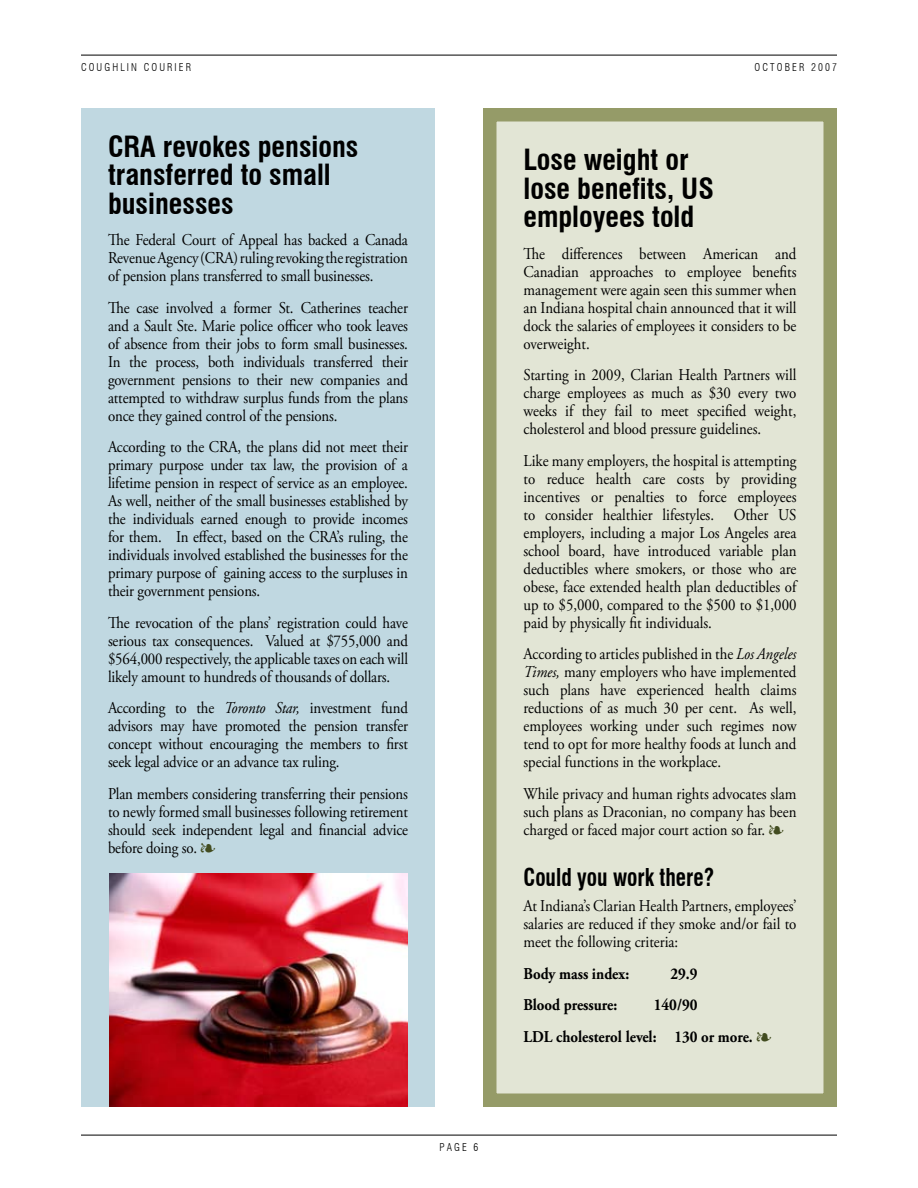
<style>
.page{position:relative;width:918px;height:1188px;background:#fff}
.page>*{position:absolute;margin:0;border:0;box-sizing:border-box;transform-origin:0 0}
.t1{font:700 condensed 28.5px/28.5px "Swiss 721 BT";color:#000}
.t2{font:700 condensed 24px "Swiss 721 BT";color:#000;scale:.9 1}
.t3{font:16.5px/18px "Adobe Garamond Pro";letter-spacing:-.01em;color:#000;text-align:justify;scale:.9 1}
.t4{font:700 16.5px/31.5px "Adobe Garamond Pro";color:#000;scale:.9 1}
.t5{font:300 condensed 10.5px "Swiss 721 BT";letter-spacing:.2em;color:#000}
.s1{font-style:italic}
.s2{color:#424c20}
</style>
<div class="page">
<hr style="left:81px;top:1135px;width:756px;height:1px;background:#000">
<hr style="left:81px;top:55px;width:756px;height:1px;background:#000">
<div style="left:490px;top:115px;width:340px;height:985px;background:#e2e5d5"></div>
<div style="left:483px;top:108px;width:354px;height:999px;border:14px solid #959b68"></div>
<div style="left:81px;top:108px;width:354px;height:999px;background:#c0d8e1"></div>
<img style="left:110px;top:873px;width:297px;height:234px">
<p class="t5" style="left:81px;top:61px;width:112px">COUGHLIN COURIER</p>
<p class="t5" style="left:755px;top:61px;width:84px">OCTOBER 2007</p>
<h1 class="t1" style="left:108px;top:132px;width:252px">CRA revokes pensions transferred to small businesses</h1>
<p class="t3" style="left:108px;top:232px;width:335px">The Federal Court of Appeal has backed a Canada Revenue Agency (CRA) ruling revoking the registration of pension plans transferred to small businesses.</p>
<p class="t3" style="left:108px;top:299px;width:335px">The case involved a former St. Catherines teacher and a Sault Ste. Marie police officer who took leaves of absence from their jobs to form small businesses.<br>In the process, both individuals transferred their government pensions to their new companies and attempted to withdraw surplus funds from the plans once they gained control of the pensions.</p>
<p class="t3" style="left:108px;top:439px;width:335px">According to the CRA, the plans did not meet their primary purpose under tax law, the provision of a lifetime pension in respect of service as an employee.<br>As well, neither of the small businesses established by the individuals earned enough to provide incomes for them. In effect, based on the CRA’s ruling, the individuals involved established the businesses for the primary purpose of gaining access to the surpluses in their government pensions.</p>
<p class="t3" style="left:108px;top:614px;width:335px">The revocation of the plans’ registration could have serious tax consequences. Valued at $755,000 and $564,000 respectively, the applicable taxes on each will likely amount to hundreds of thousands of dollars.</p>
<p class="t3" style="left:108px;top:700px;width:335px">According to the <span class="s1">Toronto Star,</span> investment fund advisors may have promoted the pension transfer concept without encouraging the members to first seek legal advice or an advance tax ruling.</p>
<p class="t3" style="left:108px;top:785px;width:335px">Plan members considering transferring their pensions to newly formed small businesses following retirement should seek independent legal and financial advice before doing so. <span class="s2">▪</span></p>
<p class="t5" style="left:440px;top:1141px;width:29px">PAGE</p>
<h1 class="t1" style="left:524px;top:146px;width:192px">Lose weight or lose benefits, US employees told</h1>
<p class="t3" style="left:524px;top:245px;width:305px">The differences between American and Canadian approaches to employee benefits management were again seen this summer when an Indiana hospital chain announced that it will dock the salaries of employees it considers to be overweight.</p>
<p class="t3" style="left:524px;top:367px;width:305px">Starting in 2009, Clarian Health Partners will charge employees as much as $30 every two weeks if they fail to meet specified weight, cholesterol and blood pressure guidelines.</p>
<p class="t3" style="left:524px;top:452px;width:305px">Like many employers, the hospital is attempting to reduce health care costs by providing incentives or penalties to force employees to consider healthier lifestyles. Other US employers, including a major Los Angeles area school board, have introduced variable plan deductibles where smokers, or those who are obese, face extended health plan deductibles of up to $5,000, compared to the $500 to $1,000 paid by physically fit individuals.</p>
<p class="t3" style="left:524px;top:646px;width:305px">According to articles published in the <span class="s1">Los Angeles Times,</span> many employers who have implemented such plans have experienced health claims reductions of as much 30 per cent. As well, employees working under such regimes now tend to opt for more healthy foods at lunch and special functions in the workplace.</p>
<p class="t3" style="left:524px;top:785px;width:305px">While privacy and human rights advocates slam such plans as Draconian, no company has been charged or faced major court action so far. <span class="s2">▪</span></p>
<h2 class="t2" style="left:524px;top:863px;width:214px">Could you work there?</h2>
<p class="t3" style="left:524px;top:898px;width:305px">At Indiana’s Clarian Health Partners, employees’ salaries are reduced if they smoke and/or fail to meet the following criteria:</p>
<p class="t4" style="left:524px;top:958px;width:119px">Body mass index:</p>
<p class="t4" style="left:670px;top:958px;width:32px">29.9</p>
<p class="t4" style="left:524px;top:989px;width:106px">Blood pressure:</p>
<p class="t4" style="left:524px;top:989px;width:277px;text-indent:130px">140/90<br>LDL cholesterol level: 130 or more. <span class="s2">▪</span></p>
</div>
